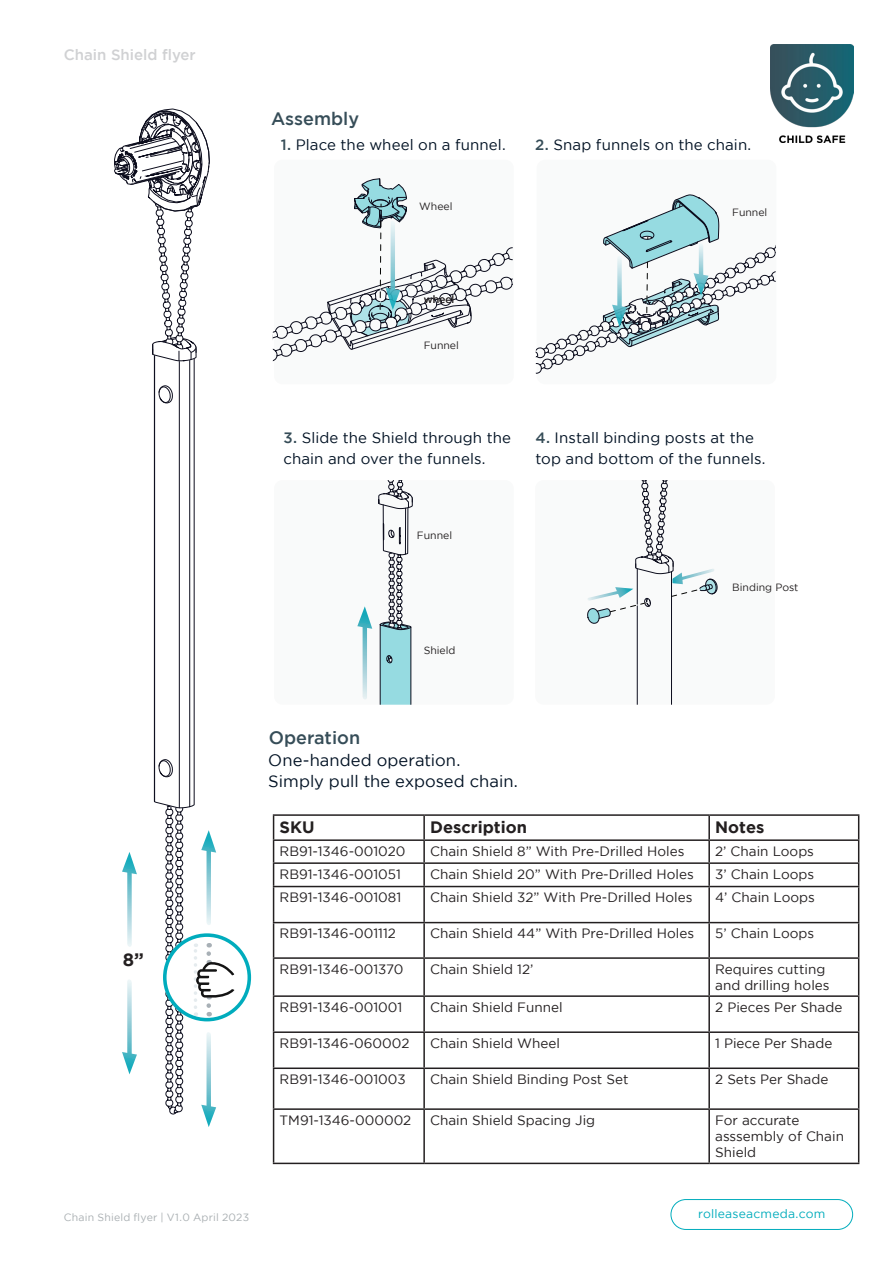
<style>
.page{position:relative;width:893px;height:1263px;background:#fff}
.page>*{position:absolute;margin:0;border:0;box-sizing:border-box;transform-origin:0 0}
.t1{font:500 18px "Gotham";color:#364d58}
.t2{font:700 18px "Gotham";color:#231f20}
.t3{font:16.5px/21px "Gotham";letter-spacing:.005em;color:#001123}
.t4{font:700 16.5px "Gotham";color:#231f20}
.t5{font:15px/21px "Gotham";letter-spacing:.01em;color:#001123}
.t6{font:500 15px "Gotham";color:#d0d1d3}
.t7{font:13.5px/16.2px "Gotham";color:#231f20}
.Bullet_pharagraph{font:12.15px "Gotham";letter-spacing:.015em;color:#00acbc}
.t8{font:10.5px "Gotham";color:#231f20}
.Bullet_pharagraph-2{font:10.5px "Gotham";letter-spacing:.02em;color:#a9afb2}
.s1{font-weight:500;color:#364d58}
</style>
<div class="page">
<div style="left:535px;top:480px;width:240px;height:225px;background:#f9fafa;border-radius:9px"></div>
<div style="left:671px;top:1199px;width:182px;height:31px;border:1px solid #00acbc;border-radius:15px"></div>
<hr style="left:637px;top:606px;width:1px;height:99px;background:#0c0d1d">
<hr style="left:671px;top:572px;width:1px;height:133px;background:#0c0d1d">
<img style="left:771px;top:45px;width:82px;height:98px">
<svg style="left:536px;top:194px;width:240px;height:180px"></svg>
<svg style="left:587px;top:480px;width:131px;height:144px"></svg>
<hr style="left:83px;top:587px;width:2px;height:302px;background:#231f20">
<hr style="left:424px;top:814px;width:285px;height:2px;background:#231f20">
<hr style="left:709px;top:814px;width:150px;height:2px;background:#231f20">
<hr style="left:708px;top:816px;width:2px;height:23px;background:#231f20">
<hr style="left:424px;top:839px;width:285px;height:2px;background:#231f20">
<hr style="left:709px;top:839px;width:150px;height:2px;background:#231f20">
<hr style="left:708px;top:841px;width:2px;height:21px;background:#231f20">
<svg style="left:114px;top:108px;width:399px;height:1022px"></svg>
<hr style="left:424px;top:862px;width:285px;height:2px;background:#231f20">
<hr style="left:423px;top:864px;width:2px;height:22px;background:#231f20">
<hr style="left:709px;top:862px;width:150px;height:2px;background:#231f20">
<hr style="left:708px;top:864px;width:2px;height:22px;background:#231f20">
<svg style="left:858px;top:816px;width:1px;height:70px"></svg>
<hr style="left:273px;top:886px;width:151px;height:1px;background:#231f20">
<hr style="left:273px;top:887px;width:1px;height:35px;background:#231f20">
<hr style="left:424px;top:886px;width:285px;height:1px;background:#231f20">
<hr style="left:423px;top:887px;width:2px;height:35px;background:#231f20">
<hr style="left:709px;top:886px;width:150px;height:1px;background:#231f20">
<hr style="left:708px;top:887px;width:2px;height:35px;background:#231f20">
<hr style="left:858px;top:887px;width:1px;height:35px;background:#231f20">
<hr style="left:273px;top:922px;width:151px;height:1px;background:#231f20">
<hr style="left:273px;top:923px;width:1px;height:34px;background:#231f20">
<hr style="left:424px;top:922px;width:285px;height:1px;background:#231f20">
<hr style="left:423px;top:923px;width:2px;height:34px;background:#231f20">
<hr style="left:709px;top:922px;width:150px;height:1px;background:#231f20">
<hr style="left:708px;top:923px;width:2px;height:34px;background:#231f20">
<hr style="left:858px;top:923px;width:1px;height:34px;background:#231f20">
<hr style="left:273px;top:957px;width:151px;height:2px;background:#231f20">
<hr style="left:273px;top:959px;width:1px;height:36px;background:#231f20">
<hr style="left:424px;top:957px;width:285px;height:2px;background:#231f20">
<hr style="left:423px;top:959px;width:2px;height:36px;background:#231f20">
<hr style="left:709px;top:957px;width:150px;height:2px;background:#231f20">
<hr style="left:708px;top:959px;width:2px;height:36px;background:#231f20">
<hr style="left:858px;top:959px;width:1px;height:36px;background:#231f20">
<hr style="left:273px;top:995px;width:151px;height:2px;background:#231f20">
<hr style="left:273px;top:997px;width:1px;height:34px;background:#231f20">
<hr style="left:424px;top:995px;width:285px;height:2px;background:#231f20">
<hr style="left:423px;top:997px;width:2px;height:34px;background:#231f20">
<hr style="left:709px;top:995px;width:150px;height:2px;background:#231f20">
<hr style="left:708px;top:997px;width:2px;height:34px;background:#231f20">
<hr style="left:858px;top:997px;width:1px;height:34px;background:#231f20">
<hr style="left:273px;top:1031px;width:151px;height:2px;background:#231f20">
<hr style="left:273px;top:1033px;width:1px;height:34px;background:#231f20">
<hr style="left:424px;top:1031px;width:285px;height:2px;background:#231f20">
<hr style="left:423px;top:1033px;width:2px;height:34px;background:#231f20">
<hr style="left:709px;top:1031px;width:150px;height:2px;background:#231f20">
<hr style="left:708px;top:1033px;width:2px;height:34px;background:#231f20">
<hr style="left:858px;top:1033px;width:1px;height:34px;background:#231f20">
<hr style="left:273px;top:1067px;width:151px;height:2px;background:#231f20">
<hr style="left:273px;top:1069px;width:1px;height:39px;background:#231f20">
<hr style="left:424px;top:1067px;width:285px;height:2px;background:#231f20">
<hr style="left:423px;top:1069px;width:2px;height:39px;background:#231f20">
<hr style="left:709px;top:1067px;width:150px;height:2px;background:#231f20">
<hr style="left:708px;top:1069px;width:2px;height:39px;background:#231f20">
<hr style="left:858px;top:1069px;width:1px;height:39px;background:#231f20">
<hr style="left:273px;top:1108px;width:151px;height:2px;background:#231f20">
<hr style="left:273px;top:1110px;width:1px;height:52px;background:#231f20">
<hr style="left:424px;top:1108px;width:285px;height:2px;background:#231f20">
<hr style="left:423px;top:1110px;width:2px;height:52px;background:#231f20">
<hr style="left:709px;top:1108px;width:150px;height:2px;background:#231f20">
<hr style="left:708px;top:1110px;width:2px;height:52px;background:#231f20">
<hr style="left:858px;top:1110px;width:1px;height:52px;background:#231f20">
<hr style="left:273px;top:1162px;width:151px;height:2px;background:#231f20">
<hr style="left:424px;top:1162px;width:285px;height:2px;background:#231f20">
<hr style="left:709px;top:1162px;width:150px;height:2px;background:#231f20">
<p class="t6" style="left:64px;top:46px;width:134px">Chain Shield flyer</p>
<p class="t2" style="left:123px;top:949px;width:23px">8”</p>
<p class="t1" style="left:271px;top:108px;width:89px">Assembly</p>
<p class="t5" style="left:281px;top:134px;width:226px"><span class="s1">1.</span> Place the wheel on a funnel.</p>
<p class="t5" style="left:535px;top:134px;width:218px"><span class="s1">2.</span> Snap funnels on the chain.</p>
<p class="t8" style="left:419px;top:200px;width:35px">Wheel</p>
<p class="t8" style="left:424px;top:293px;width:32px">wheel</p>
<p class="t8" style="left:424px;top:339px;width:37px">Funnel</p>
<p class="t8" style="left:732px;top:206px;width:37px">Funnel</p>
<p class="t5" style="left:283px;top:426px;width:229px"><span class="s1">3.</span> Slide the Shield through the chain and over the funnels.</p>
<p class="t5" style="left:535px;top:426px;width:232px"><span class="s1">4.</span> Install binding posts at the top and bottom of the funnels.</p>
<p class="t8" style="left:417px;top:529px;width:37px">Funnel</p>
<p class="t8" style="left:424px;top:645px;width:33px">Shield</p>
<p class="t8" style="left:732px;top:581px;width:68px">Binding Post</p>
<p class="t1" style="left:269px;top:727px;width:93px">Operation</p>
<p class="t3" style="left:268px;top:749px;width:251px">One-handed operation.<br>Simply pull the exposed chain.</p>
<p class="t4" style="left:280px;top:818px;width:37px">SKU</p>
<p class="t4" style="left:430px;top:818px;width:98px">Description</p>
<p class="t4" style="left:715px;top:818px;width:51px">Notes</p>
<p class="t7" style="left:280px;top:843px;width:127px">RB91-1346-001020</p>
<p class="t7" style="left:430px;top:843px;width:256px">Chain Shield 8” With Pre-Drilled Holes</p>
<p class="t7" style="left:715px;top:843px;width:100px">2’ Chain Loops</p>
<p class="t7" style="left:280px;top:866px;width:123px">RB91-1346-001051</p>
<p class="t7" style="left:430px;top:866px;width:265px">Chain Shield 20” With Pre-Drilled Holes</p>
<p class="t7" style="left:715px;top:866px;width:100px">3’ Chain Loops</p>
<p class="t7" style="left:280px;top:889px;width:123px">RB91-1346-001081</p>
<p class="t7" style="left:430px;top:889px;width:264px">Chain Shield 32” With Pre-Drilled Holes</p>
<p class="t7" style="left:715px;top:889px;width:101px">4’ Chain Loops</p>
<p class="t7" style="left:280px;top:925px;width:118px">RB91-1346-001112</p>
<p class="t7" style="left:430px;top:925px;width:265px">Chain Shield 44” With Pre-Drilled Holes</p>
<p class="t7" style="left:715px;top:925px;width:100px">5’ Chain Loops</p>
<p class="t7" style="left:280px;top:961px;width:126px">RB91-1346-001370</p>
<p class="t7" style="left:430px;top:961px;width:105px">Chain Shield 12’</p>
<p class="t7" style="left:715px;top:961px;width:116px">Requires cutting and drilling holes</p>
<p class="t7" style="left:280px;top:999px;width:124px">RB91-1346-001001</p>
<p class="t7" style="left:430px;top:999px;width:134px">Chain Shield Funnel</p>
<p class="t7" style="left:715px;top:999px;width:129px">2 Pieces Per Shade</p>
<p class="t7" style="left:280px;top:1035px;width:131px">RB91-1346-060002</p>
<p class="t7" style="left:430px;top:1035px;width:131px">Chain Shield Wheel</p>
<p class="t7" style="left:715px;top:1035px;width:119px">1 Piece Per Shade</p>
<p class="t7" style="left:280px;top:1071px;width:128px">RB91-1346-001003</p>
<p class="t7" style="left:430px;top:1071px;width:200px">Chain Shield Binding Post Set</p>
<p class="t7" style="left:715px;top:1071px;width:115px">2 Sets Per Shade</p>
<p class="t7" style="left:280px;top:1112px;width:133px">TM91-1346-000002</p>
<p class="t7" style="left:430px;top:1112px;width:167px">Chain Shield Spacing Jig</p>
<p class="t7" style="left:715px;top:1112px;width:130px">For accurate asssembly of Chain<br>Shield</p>
<p class="Bullet_pharagraph-2" style="left:64px;top:1211px;width:187px">Chain Shield flyer | V1.0 April 2023</p>
<p class="Bullet_pharagraph" style="left:698px;top:1207px;width:129px">rolleaseacmeda.com</p>
</div>
